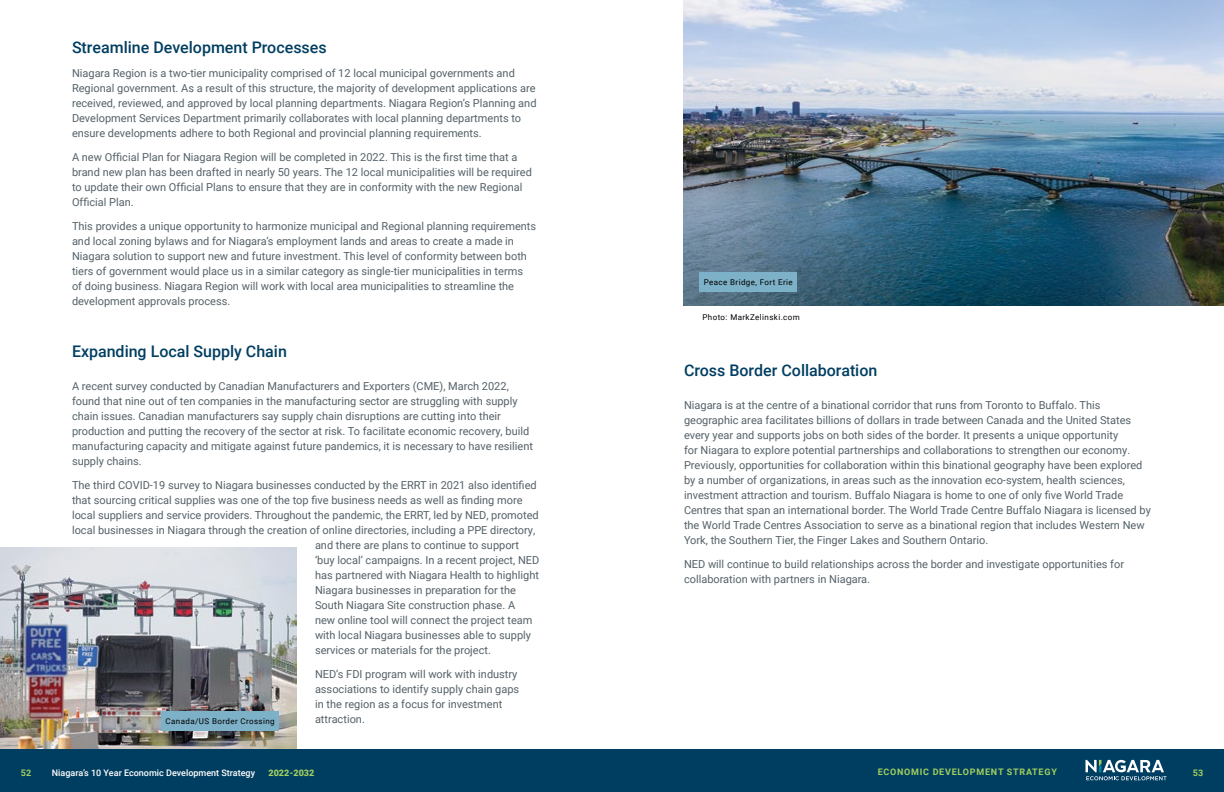
<style>
.page{position:relative;width:1224px;height:792px;background:#fff}
.page>*{position:absolute;margin:0;border:0;box-sizing:border-box;transform-origin:0 0}
.t1{font:500 16px "Roboto";color:#003e61}
.t2{font:11px/15px "Roboto";color:#546168}
.t3{font:500 9px "Roboto";color:#fff}
.t4{font:700 9px "Roboto";letter-spacing:.085em;color:#a1ce5e}
.t5{font:900 9px "Roboto";color:#a2cf5f}
.t6{font:8px "Roboto";letter-spacing:.05em;color:#000}
</style>
<div class="page">
<div style="left:0;top:749px;width:1224px;height:43px;background:#003e61"></div>
<svg style="left:1086px;top:760px;width:81px;height:20px"></svg>
<img style="left:0;top:547px;width:297px;height:201px">
<div style="left:161px;top:712px;width:118px;height:19px;background:#7db1c8"></div>
<img style="left:683px;top:0;width:541px;height:306px">
<div style="left:699px;top:272px;width:98px;height:19px;background:#7db1c8"></div>
<p class="t1" style="left:72px;top:36px;width:256px">Streamline Development Processes</p>
<p class="t2" style="left:72px;top:65px;width:466px">Niagara Region is a two-tier municipality comprised of 12 local municipal governments and Regional government. As a result of this structure, the majority of development applications are received, reviewed, and approved by local planning departments. Niagara Region’s Planning and Development Services Department primarily collaborates with local planning departments to ensure developments adhere to both Regional and provincial planning requirements.</p>
<p class="t2" style="left:72px;top:149px;width:447px">A new Official Plan for Niagara Region will be completed in 2022. This is the first time that a</p>
<p class="t2" style="left:72px;top:164px;width:461px">brand new plan has been drafted in nearly 50 years. The 12 local municipalities will be required</p>
<p class="t2" style="left:72px;top:179px;width:452px">to update their own Official Plans to ensure that they are in conformity with the new Regional<br>Official Plan.</p>
<p class="t2" style="left:72px;top:218px;width:466px">This provides a unique opportunity to harmonize municipal and Regional planning requirements and local zoning bylaws and for Niagara’s employment lands and areas to create a made in Niagara solution to support new and future investment. This level of conformity between both tiers of government would place us in a similar category as single-tier municipalities in terms<br>of doing business. Niagara Region will work with local area municipalities to streamline the development approvals process.</p>
<p class="t1" style="left:72px;top:340px;width:216px">Expanding Local Supply Chain</p>
<p class="t2" style="left:72px;top:378px;width:463px">A recent survey conducted by Canadian Manufacturers and Exporters (CME), March 2022, found that nine out of ten companies in the manufacturing sector are struggling with supply chain issues. Canadian manufacturers say supply chain disruptions are cutting into their production and putting the recovery of the sector at risk. To facilitate economic recovery, build manufacturing capacity and mitigate against future pandemics, it is necessary to have resilient supply chains.</p>
<p class="t2" style="left:72px;top:477px;width:466px">The third COVID-19 survey to Niagara businesses conducted by the ERRT in 2021 also identified that sourcing critical supplies was one of the top five business needs as well as finding more</p>
<p class="t2" style="left:72px;top:507px;width:468px">local suppliers and service providers. Throughout the pandemic, the ERRT, led by NED, promoted local businesses in Niagara through the creation of online directories, including a PPE directory,</p>
<p class="t6" style="left:166px;top:716px;width:111px">Canada/US Border Crossing</p>
<p class="t2" style="left:315px;top:537px;width:226px">and there are plans to continue to support ‘buy local’ campaigns. In a recent project, NED has partnered with Niagara Health to highlight Niagara businesses in preparation for the South Niagara Site construction phase. A<br>new online tool will connect the project team with local Niagara businesses able to supply services or materials for the project.</p>
<p class="t2" style="left:315px;top:666px;width:206px">NED’s FDI program will work with industry associations to identify supply chain gaps in the region as a focus for investment attraction.</p>
<p class="t6" style="left:704px;top:276px;width:91px">Peace Bridge, Fort Erie</p>
<p class="t6" style="left:703px;top:312px;width:99px">Photo: MarkZelinski.com</p>
<p class="t1" style="left:684px;top:359px;width:195px">Cross Border Collaboration</p>
<p class="t2" style="left:684px;top:397px;width:460px">Niagara is at the centre of a binational corridor that runs from Toronto to Buffalo. This geographic area facilitates billions of dollars in trade between Canada and the United States every year and supports jobs on both sides of the border. It presents a unique opportunity<br>for Niagara to explore potential partnerships and collaborations to strengthen our economy.<br>Previously, opportunities for collaboration within this binational geography have been explored by a number of organizations, in areas such as the innovation eco-system, health sciences,</p>
<p class="t2" style="left:684px;top:487px;width:441px">investment attraction and tourism. Buffalo Niagara is home to one of only five World Trade</p>
<p class="t2" style="left:684px;top:502px;width:468px">Centres that span an international border. The World Trade Centre Buffalo Niagara is licensed by the World Trade Centres Association to serve as a binational region that includes Western New<br>York, the Southern Tier, the Finger Lakes and Southern Ontario.</p>
<p class="t2" style="left:684px;top:556px;width:442px">NED will continue to build relationships across the border and investigate opportunities for collaboration with partners in Niagara.</p>
<p class="t4" style="left:878px;top:766px;width:181px">ECONOMIC DEVELOPMENT STRATEGY</p>
<p class="t4" style="left:21px;top:766px;width:12px">52</p>
<p class="t3" style="left:52px;top:766px;width:205px">Niagara’s 10 Year Economic Development Strategy</p>
<p class="t5" style="left:269px;top:766px;width:47px">2022-2032</p>
<p class="t4" style="left:1193px;top:766px;width:12px">53</p>
</div>
